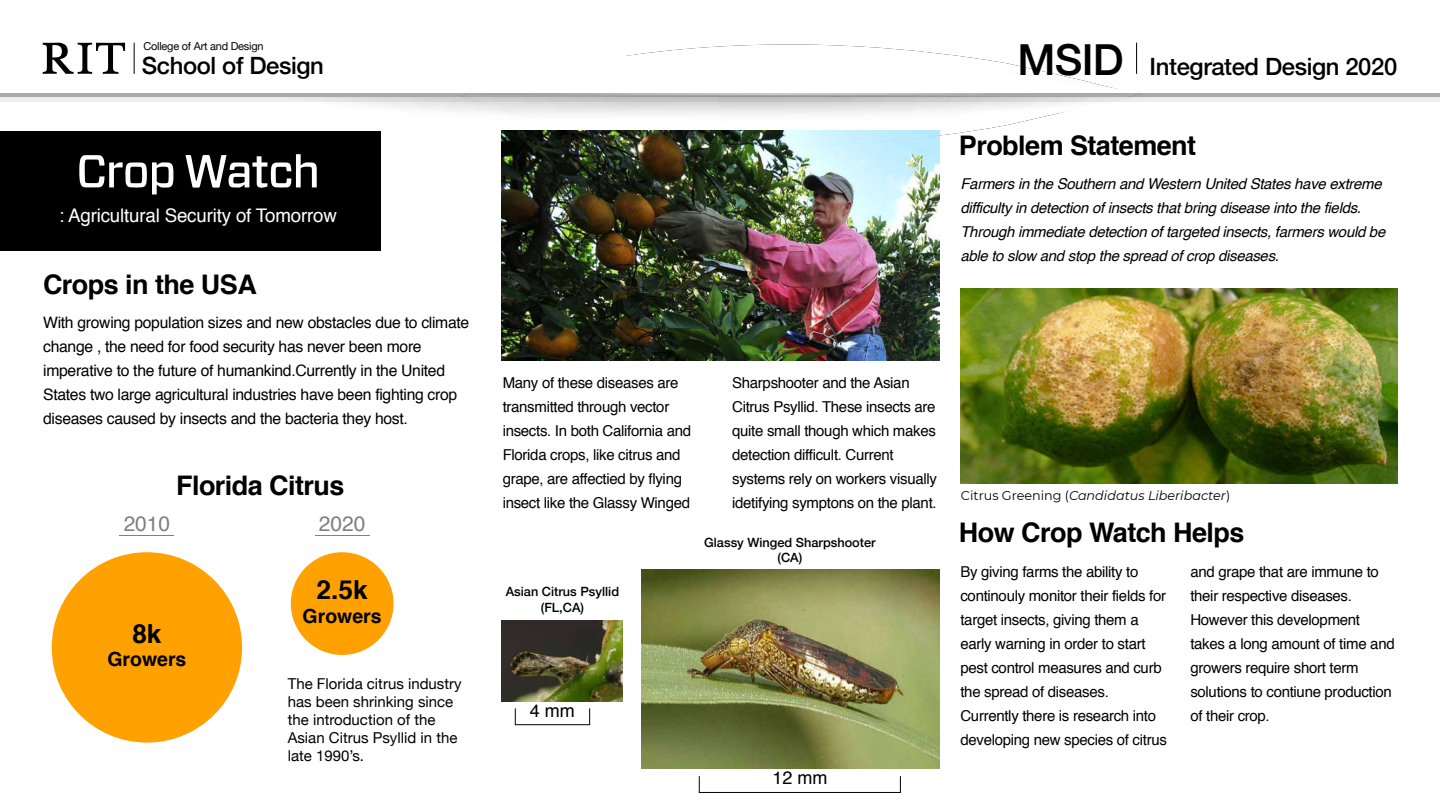
<style>
.page{position:relative;width:1440px;height:810px;background:#fff}
.page>*{position:absolute;margin:0;border:0;box-sizing:border-box;transform-origin:0 0}
.t1{font:700 27px "Helvetica";letter-spacing:-.02em;color:#000}
.t2{font:700 26.25px "Helvetica";color:#000}
.t3{font:500 23.85px "Helvetica Neue";letter-spacing:-.015em;color:#000}
.t4{font:20.92px "Helvetica";color:#808080}
.t5{font:700 19.5px "Helvetica";color:#000}
.t6{font:18.75px "Helvetica";letter-spacing:-.01em;color:#fff}
.t7{font:18px "Helvetica";color:#000}
.t8{font:15.75px/24px "Helvetica";letter-spacing:-.02em;color:#000}
.t9{font:15px/24px "Helvetica";letter-spacing:-.02em;color:#000}
.t10{font:italic 15px/24px "Helvetica";letter-spacing:-.02em;color:#000}
.t11{font:15px/18px "Helvetica Neue";color:#000}
.t12{font:500 12.75px/15.3px "Helvetica Neue";color:#000;text-align:center}
.t13{font:italic 12.75px "Montserrat";color:#000}
.t14{font:10.95px "Helvetica Neue";letter-spacing:-.02em;color:#000}
.s1{font-size:42.75px}
.s2{font-style:normal}
</style>
<div class="page">
<div style="left:0;top:131px;width:381px;height:119px;background:#000"></div>
<img style="left:641px;top:569px;width:298px;height:200px">
<img style="left:501px;top:621px;width:121px;height:80px">
<div style="left:515px;top:708px;width:75px;height:17px;border:1px solid #000"></div>
<div style="left:699px;top:776px;width:202px;height:17px;border:1px solid #000"></div>
<div style="left:52px;top:552px;width:190px;height:191px;background:#ffa100;border-radius:50%"></div>
<hr style="left:120px;top:535px;width:54px;height:1px;background:#808080">
<div style="left:291px;top:552px;width:103px;height:103px;background:#ffa100;border-radius:50%"></div>
<hr style="left:315px;top:535px;width:54px;height:1px;background:#808080">
<img style="left:961px;top:289px;width:437px;height:194px">
<img style="left:502px;top:146px;width:438px;height:214px">
<svg style="left:186px;top:154px;width:131px;height:34px"></svg>
<svg style="left:79px;top:155px;width:95px;height:40px"></svg>
<hr style="left:1px;top:93px;width:1439px;height:4px;background:#a8abac">
<hr style="left:1px;top:97px;width:1439px;height:4px;background:#edeff0">
<svg style="left:266px;top:97px;width:908px;height:14px"></svg>
<svg style="left:461px;top:44px;width:681px;height:102px"></svg>
<svg style="left:43px;top:43px;width:82px;height:31px"></svg>
<hr style="left:134px;top:43px;width:1px;height:31px;background:#000">
<hr style="left:1136px;top:43px;width:1px;height:31px;background:#000">
<p class="t14" style="left:143px;top:39px;width:122px">College of Art and Design</p>
<h3 class="t3" style="left:142px;top:46px;width:183px">School of Design</h3>
<p class="t6" style="left:59px;top:201px;width:279px">: Agricultural Security of Tomorrow</p>
<h1 class="t1" style="left:43px;top:263px;width:215px">Crops in the USA</h1>
<p class="t8" style="left:43px;top:311px;width:428px">With growing population sizes and new obstacles due to climate change , the need for food security has never been more imperative to the future of humankind.Currently in the United States two large agricultural industries have been fighting crop diseases caused by insects and the bacteria they host.</p>
<h3 class="t4" style="left:124px;top:508px;width:48px">2010</h3>
<h1 class="t1" style="left:176px;top:464px;width:170px">Florida Citrus</h1>
<h3 class="t4" style="left:319px;top:508px;width:48px">2020</h3>
<h2 class="t2" style="left:132px;top:612px;width:31px">8k</h2>
<h3 class="t5" style="left:107px;top:644px;width:81px">Growers</h3>
<h2 class="t2" style="left:317px;top:569px;width:53px">2.5k</h2>
<h3 class="t5" style="left:303px;top:600px;width:81px">Growers</h3>
<p class="t11" style="left:288px;top:675px;width:175px">The Florida citrus industry has been shrinking since the introduction of the<br>Asian Citrus Psyllid in the late 1990’s.</p>
<h3 class="t3" style="left:1017px;top:47px;width:381px"><span class="s1">MSID</span> Integrated Design 2020</h3>
<h1 class="t1" style="left:959px;top:124px;width:239px">Problem Statement</h1>
<p class="t10" style="left:960px;top:172px;width:426px">Farmers in the Southern and Western United States have extreme difficulty in detection of insects that bring disease into the fields.<br>Through immediate detection of targeted insects, farmers would be able to slow and stop the spread of crop diseases.</p>
<p class="t9" style="left:503px;top:371px;width:190px">Many of these diseases are transmitted through vector insects. In both California and<br>Florida crops, like citrus and grape, are affectied by flying insect like the Glassy Winged</p>
<p class="t9" style="left:732px;top:371px;width:206px">Sharpshooter and the Asian<br>Citrus Psyllid. These insects are quite small though which makes detection difficult. Current systems rely on workers visually idetifying symptons on the plant.</p>
<p class="t12" style="left:506px;top:583px;width:115px">Asian Citrus Psyllid (FL,CA)</p>
<p class="t7" style="left:530px;top:696px;width:46px">4 mm</p>
<p class="t12" style="left:704px;top:534px;width:173px">Glassy Winged Sharpshooter (CA)</p>
<p class="t7" style="left:772px;top:764px;width:57px">12 mm</p>
<p class="t13" style="left:961px;top:487px;width:271px"><span class="s2">Citrus Greening (</span>Candidatus Liberibacter<span class="s2">)</span></p>
<h1 class="t1" style="left:959px;top:511px;width:287px">How Crop Watch Helps</h1>
<p class="t9" style="left:960px;top:561px;width:208px">By giving farms the ability to continouly monitor their fields for target insects, giving them a early warning in order to start pest control measures and curb the spread of diseases.<br>Currently there is research into developing new species of citrus</p>
<p class="t9" style="left:1190px;top:561px;width:206px">and grape that are immune to their respective diseases.<br>However this development takes a long amount of time and growers require short term solutions to contiune production of their crop.</p>
</div>
